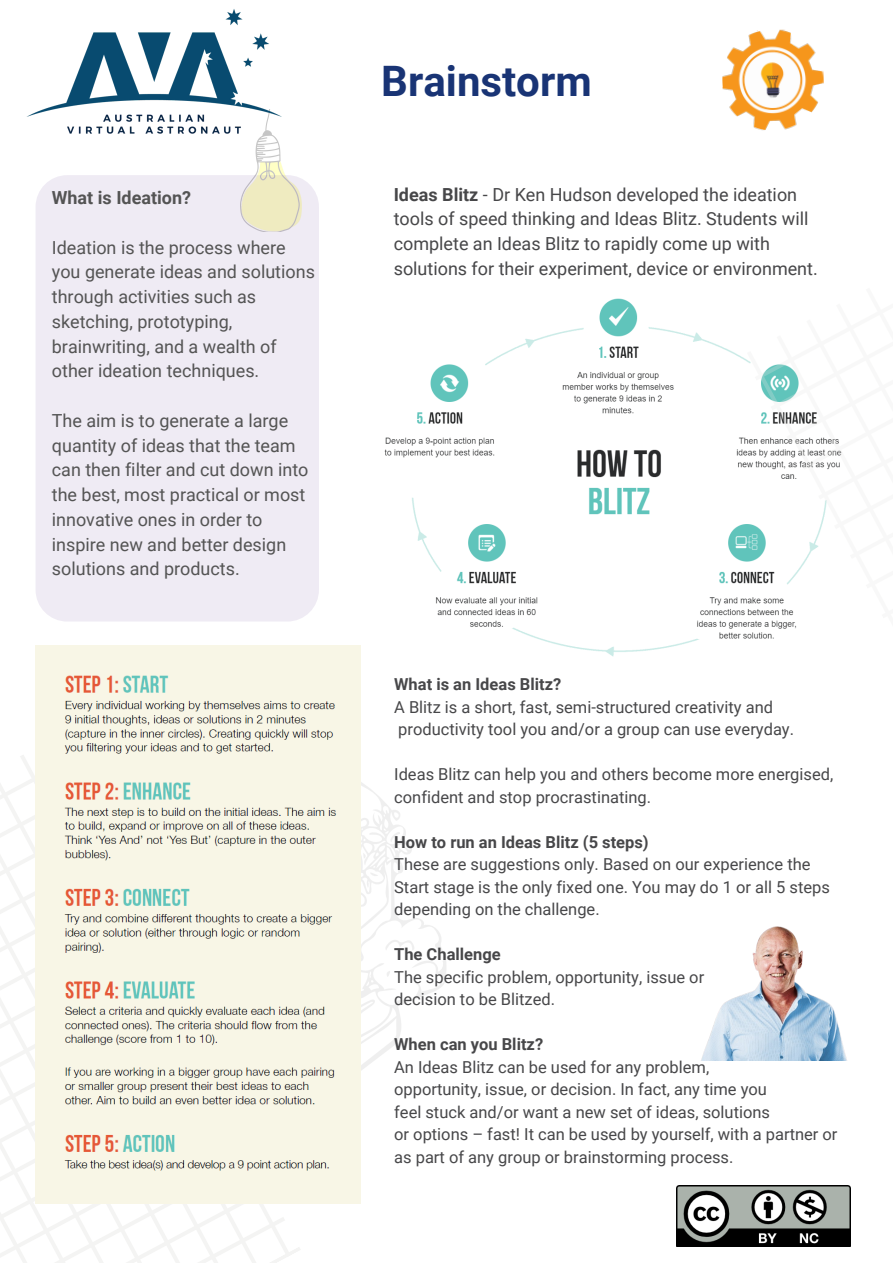
<style>
.page{position:relative;width:893px;height:1264px;background:#fff}
.page>*{position:absolute;margin:0;border:0;box-sizing:border-box;transform-origin:0 0}
.t1{font:700 42px "Roboto";color:#193475}
.t2{font:18px/24.8px "Roboto";color:#545454}
.t3{font:18px/24.8px "Roboto";color:#474749}
.t4{font:700 18px "Roboto";color:#545454}
.t5{font:16.5px/22.5px "Roboto";color:#474749}
.t6{font:700 16.5px "Roboto";color:#474749}
.s1{font-weight:700}
</style>
<div class="page">
<svg style="left:360px;top:759px;width:86px;height:335px"></svg>
<svg style="left:0;top:1249px;width:300px;height:13px"></svg>
<svg style="left:0;top:1219px;width:300px;height:30px"></svg>
<svg style="left:0;top:1190px;width:301px;height:29px"></svg>
<svg style="left:0;top:749px;width:36px;height:352px"></svg>
<img style="left:384px;top:298px;width:358px;height:359px">
<svg style="left:742px;top:357px;width:12px;height:282px"></svg>
<svg style="left:754px;top:380px;width:43px;height:259px"></svg>
<svg style="left:786px;top:410px;width:56px;height:208px"></svg>
<svg style="left:770px;top:380px;width:29px;height:30px"></svg>
<svg style="left:761px;top:364px;width:38px;height:16px"></svg>
<img style="left:36px;top:646px;width:324px;height:557px">
<div style="left:36px;top:175px;width:283px;height:446px;background:#efebf4;border-radius:32px"></div>
<img style="left:701px;top:926px;width:146px;height:134px">
<img style="left:722px;top:29px;width:102px;height:102px">
<img style="left:27px;top:9px;width:288px;height:223px">
<img style="left:676px;top:1185px;width:174px;height:60px">
<p class="t4" style="left:52px;top:187px;width:141px">What is Ideation?</p>
<p class="t2" style="left:52px;top:235px;width:264px">Ideation is the process where you generate ideas and solutions through activities such as sketching, prototyping, brainwriting, and a wealth of other ideation techniques.</p>
<p class="t2" style="left:52px;top:408px;width:258px">The aim is to generate a large quantity of ideas that the team can then filter and cut down into the best, most practical or most innovative ones in order to inspire new and better design solutions and products.</p>
<h1 class="t1" style="left:381px;top:57px;width:212px">Brainstorm</h1>
<p class="t3" style="left:394px;top:182px;width:425px"><span class="s1">Ideas Blitz</span> - Dr Ken Hudson developed the ideation tools of speed thinking and Ideas Blitz. Students will complete an Ideas Blitz to rapidly come up with solutions for their experiment, device or environment.</p>
<p class="t6" style="left:394px;top:675px;width:169px">What is an Ideas Blitz?</p>
<p class="t5" style="left:394px;top:695px;width:401px">A Blitz is a short, fast, semi-structured creativity and productivity tool you and/or a group can use everyday.</p>
<p class="t5" style="left:394px;top:763px;width:440px">Ideas Blitz can help you and others become more energised, confident and stop procrastinating.</p>
<p class="t6" style="left:394px;top:832px;width:256px">How to run an Ideas Blitz (5 steps)</p>
<p class="t5" style="left:394px;top:853px;width:437px">These are suggestions only. Based on our experience the<br>Start stage is the only fixed one. You may do 1 or all 5 steps depending on the challenge.</p>
<p class="t6" style="left:394px;top:944px;width:108px">The Challenge</p>
<p class="t5" style="left:394px;top:965px;width:311px">The specific problem, opportunity, issue or decision to be Blitzed.</p>
<p class="t6" style="left:394px;top:1034px;width:150px">When can you Blitz?</p>
<p class="t5" style="left:394px;top:1055px;width:445px">An Ideas Blitz can be used for any problem,<br>opportunity, issue, or decision. In fact, any time you<br>feel stuck and/or want a new set of ideas, solutions<br>or options – fast! It can be used by yourself, with a partner or as part of any group or brainstorming process.</p>
</div>
